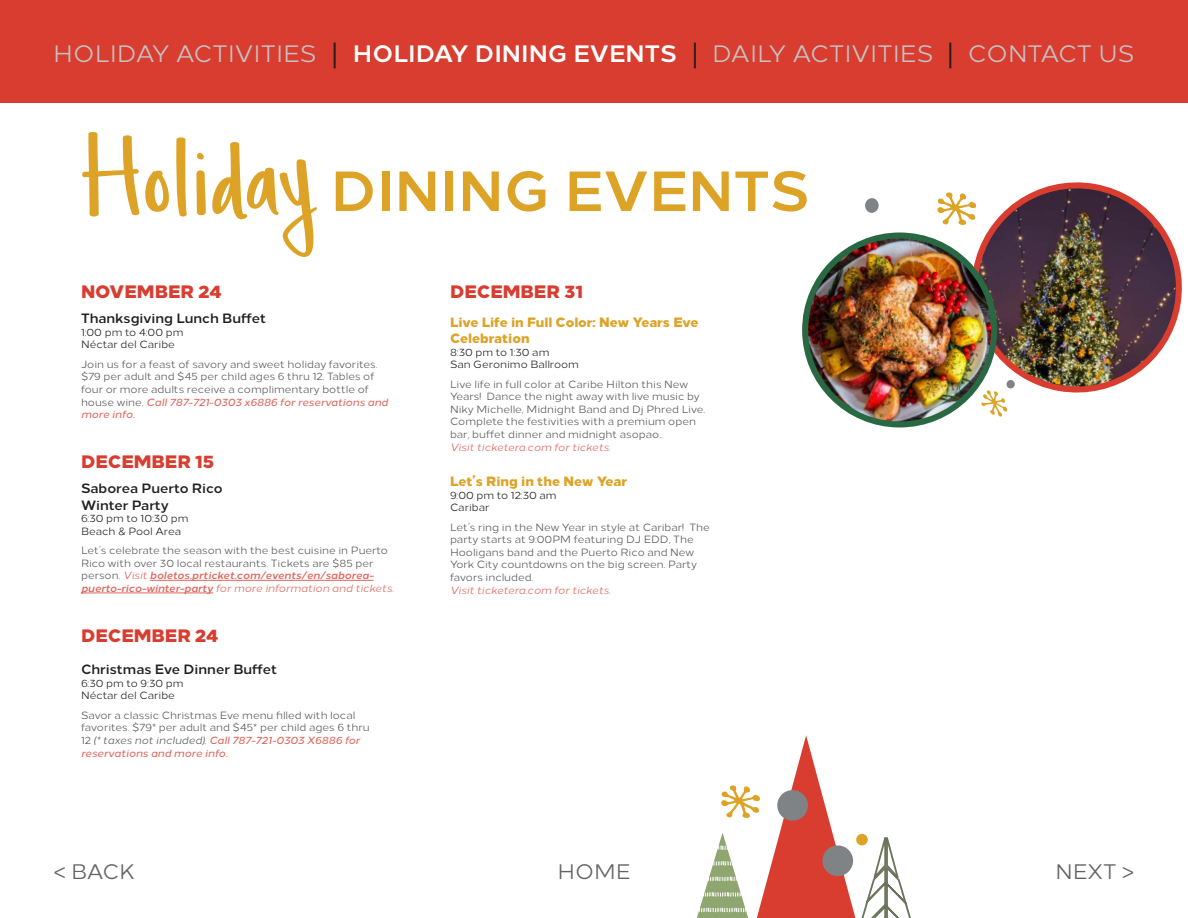
<style>
.page{position:relative;width:1188px;height:918px;background:#fff}
.page>*{position:absolute;margin:0;border:0;box-sizing:border-box;transform-origin:0 0}
.t1{font:161.25px "Simple Joys 2.0";color:#dca326}
.t2{font:700 56.4px "Loew Two Zero";color:#dca326}
.t3{font:28.5px "Loew Two Zero";color:#231f20}
.t4{font:23.7px "Loew Two Zero";color:#c5c2c3}
.t5{font:700 23.7px "Loew Two Zero";color:#fff}
.t6{font:21px "Loew Two Zero";color:#636366}
.t7{font:800 18px "Loew Two Zero";color:#d93d30}
.t8{font:700 13.5px/16.2px "Loew Two Zero";color:#231f20}
.t9{font:800 13.5px/16.2px "Loew Two Zero";color:#dca326}
.t10{font:10.5px/12.6px "Loew Two Zero";color:#57585a}
.t11{font:10.5px "Loew Two Zero";color:#231f20}
.s1{font-weight:500;font-style:italic;color:#e0645a}
.s2{font-style:italic;color:#e0645a}
.s3{font-weight:700;font-style:italic;color:#e0645a}
.s4{font-style:italic}
</style>
<div class="page">
<hr style="left:150px;top:580px;width:223px;height:1px;background:#e0645a">
<hr style="left:81px;top:593px;width:132px;height:1px;background:#e0645a">
<svg style="left:697px;top:735px;width:214px;height:183px"></svg>
<div style="left:856px;top:834px;width:12px;height:11px;background:#dca326;border-radius:50%"></div>
<div style="left:777px;top:790px;width:31px;height:31px;background:#808385;border-radius:50%"></div>
<div style="left:822px;top:845px;width:31px;height:31px;background:#808385;border-radius:50%"></div>
<img style="left:976px;top:182px;width:206px;height:211px">
<img style="left:805px;top:236px;width:189px;height:186px">
<div style="left:802px;top:232px;width:195px;height:196px;border:6px solid #286943;border-radius:50%"></div>
<svg style="left:937px;top:192px;width:39px;height:33px"></svg>
<svg style="left:981px;top:390px;width:26px;height:27px"></svg>
<div style="left:865px;top:198px;width:14px;height:15px;background:#808385;border-radius:50%"></div>
<div style="left:1006px;top:380px;width:9px;height:9px;background:#808385;border-radius:50%"></div>
<div style="left:0;top:0;width:1188px;height:103px;background:#d93d30"></div>
<p class="t4" style="left:53px;top:35px;width:265px">HOLIDAY ACTIVITIES</p>
<p class="t3" style="left:330px;top:32px;width:10px">|</p>
<p class="t5" style="left:353px;top:35px;width:325px">HOLIDAY DINING EVENTS</p>
<p class="t3" style="left:691px;top:32px;width:10px">|</p>
<p class="t4" style="left:712px;top:35px;width:223px">DAILY ACTIVITIES</p>
<p class="t3" style="left:946px;top:32px;width:10px">|</p>
<p class="t4" style="left:968px;top:35px;width:168px">CONTACT US</p>
<p class="t1" style="left:82px;top:109px;width:234px">Holiday</p>
<p class="t2" style="left:330px;top:145px;width:481px">DINING EVENTS</p>
<p class="t7" style="left:81px;top:276px;width:142px">NOVEMBER 24</p>
<p class="t8" style="left:81px;top:309px;width:187px">Thanksgiving Lunch Buffet</p>
<p class="t11" style="left:81px;top:324px;width:104px">1:00 pm to 4:00 pm</p>
<p class="t11" style="left:81px;top:336px;width:95px">Néctar del Caribe</p>
<p class="t10" style="left:81px;top:357px;width:309px">Join us for a feast of savory and sweet holiday favorites. $79 per adult and $45 per child ages 6 thru 12. Tables of four or more adults receive a complimentary bottle of house wine. <span class="s1">Call 787-721-0303 x6886 for reservations and more info.</span></p>
<p class="t7" style="left:81px;top:446px;width:134px">DECEMBER 15</p>
<p class="t8" style="left:81px;top:479px;width:143px">Saborea Puerto Rico<br>Winter Party</p>
<p class="t11" style="left:81px;top:510px;width:109px">6:30 pm to 10:30 pm</p>
<p class="t11" style="left:81px;top:523px;width:102px">Beach &amp; Pool Area</p>
<p class="t10" style="left:81px;top:543px;width:315px">Let’s celebrate the season with the best cuisine in Puerto Rico with over 30 local restaurants. Tickets are $85 per person. <span class="s2">Visit</span> <span class="s3">boletos.prticket.com/events/en/saborea&shy;puerto-rico-winter-party</span> <span class="s2">for more information and tickets.</span></p>
<p class="t7" style="left:81px;top:620px;width:139px">DECEMBER 24</p>
<p class="t8" style="left:81px;top:660px;width:198px">Christmas Eve Dinner Buffet</p>
<p class="t11" style="left:81px;top:675px;width:104px">6:30 pm to 9:30 pm</p>
<p class="t11" style="left:81px;top:687px;width:95px">Néctar del Caribe</p>
<p class="t10" style="left:81px;top:708px;width:290px">Savor a classic Christmas Eve menu filled with local favorites. $79* per adult and $45* per child ages 6 thru 12 <span class="s4">(* taxes not included)</span>. <span class="s1">Call 787-721-0303 X6886 for reservations and more info.</span></p>
<p class="t7" style="left:450px;top:276px;width:135px">DECEMBER 31</p>
<p class="t9" style="left:450px;top:313px;width:250px">Live Life in Full Color: New Years Eve<br>Celebration</p>
<p class="t11" style="left:450px;top:344px;width:101px">8:30 pm to 1:30 am</p>
<p class="t11" style="left:450px;top:356px;width:131px">San Geronimo Ballroom</p>
<p class="t10" style="left:450px;top:377px;width:257px">Live life in full color at Caribe Hilton this New Years! Dance the night away with live music by Niky Michelle, Midnight Band and Dj Phred Live.<br>Complete the festivities with a premium open bar, buffet dinner and midnight asopao..<br><span class="s2">Visit ticketera.com for tickets.</span></p>
<p class="t9" style="left:450px;top:472px;width:179px">Let’s Ring in the New Year</p>
<p class="t11" style="left:450px;top:487px;width:108px">9:00 pm to 12:30 am</p>
<p class="t11" style="left:450px;top:499px;width:41px">Caribar</p>
<p class="t10" style="left:450px;top:520px;width:261px">Let’s ring in the New Year in style at Caribar! The party starts at 9:00PM featuring DJ EDD, The Hooligans band and the Puerto Rico and New York City countdowns on the big screen. Party favors included.<br><span class="s2">Visit ticketera.com for tickets.</span></p>
<p class="t6" style="left:54px;top:855px;width:83px">&lt; BACK</p>
<p class="t6" style="left:557px;top:855px;width:75px">HOME</p>
<p class="t6" style="left:1056px;top:855px;width:80px">NEXT &gt;</p>
</div>
